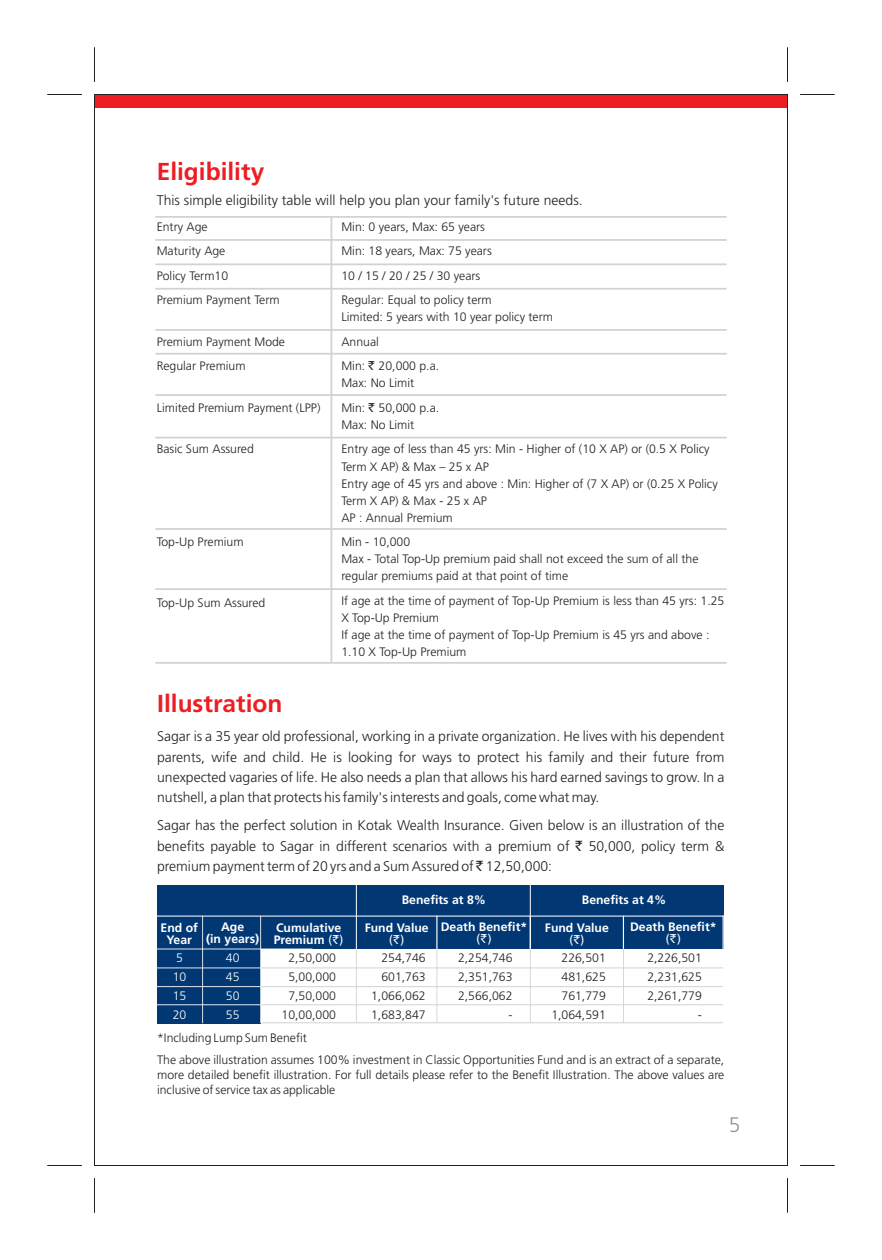
<style>
.page{position:relative;width:882px;height:1260px;background:#fff}
.page>*{position:absolute;margin:0;border:0;box-sizing:border-box;transform-origin:0 0}
.t1{font:700 24.5px "Frutiger";color:#ee1d23}
.t2{font:300 21px "Frutiger";color:#939598}
.t3{font:300 14px/20.3px "Frutiger";color:#231f20;text-align:justify}
.t4{font:300 12.25px/18.7px "Frutiger";color:#231f20}
.t5{font:700 12.25px/12.4px "Frutiger";color:#fff;text-align:center}
.t6{font:300 12.25px/18.7px "Frutiger";color:#fff}
.t7{font:12.25px "Rupee Foradian";color:#fff}
.s1{font-family:"Rupee Foradian";font-weight:400}
</style>
<div class="page">
<hr style="left:94px;top:47px;width:1px;height:35px;background:#231f20">
<hr style="left:47px;top:94px;width:35px;height:1px;background:#231f20">
<hr style="left:800px;top:94px;width:35px;height:1px;background:#231f20">
<hr style="left:787px;top:47px;width:1px;height:35px;background:#231f20">
<hr style="left:47px;top:1165px;width:35px;height:1px;background:#231f20">
<hr style="left:800px;top:1165px;width:35px;height:1px;background:#231f20">
<hr style="left:787px;top:1178px;width:1px;height:35px;background:#231f20">
<hr style="left:94px;top:1178px;width:1px;height:35px;background:#231f20">
<div style="left:94px;top:94px;width:694px;height:14px;background:#ee1d23"></div>
<hr style="left:155px;top:288px;width:572px;height:2px;background:#d1d2d4">
<hr style="left:155px;top:263px;width:572px;height:2px;background:#d1d2d4">
<hr style="left:155px;top:239px;width:572px;height:2px;background:#d1d2d4">
<hr style="left:155px;top:216px;width:572px;height:2px;background:#d1d2d4">
<hr style="left:331px;top:217px;width:1px;height:446px;background:#d1d2d4">
<hr style="left:155px;top:394px;width:572px;height:2px;background:#d1d2d4">
<hr style="left:155px;top:528px;width:572px;height:2px;background:#d1d2d4">
<div style="left:157px;top:885px;width:104px;height:138px;background:#013874"></div>
<div style="left:158px;top:885px;width:565px;height:64px;background:#013874"></div>
<hr style="left:437px;top:916px;width:1px;height:72px;background:#fff">
<hr style="left:623px;top:916px;width:1px;height:72px;background:#fff">
<hr style="left:202px;top:916px;width:1px;height:107px;background:#fff">
<hr style="left:356px;top:885px;width:1px;height:102px;background:#fff">
<hr style="left:260px;top:916px;width:1px;height:107px;background:#fff">
<hr style="left:436px;top:949px;width:1px;height:74px;background:#d1d2d4">
<hr style="left:356px;top:949px;width:1px;height:74px;background:#d1d2d4">
<hr style="left:530px;top:885px;width:1px;height:102px;background:#fff">
<hr style="left:530px;top:949px;width:1px;height:74px;background:#d1d2d4">
<hr style="left:623px;top:949px;width:1px;height:74px;background:#d1d2d4">
<hr style="left:156px;top:967px;width:157px;height:1px;background:#fff">
<hr style="left:157px;top:986px;width:156px;height:1px;background:#fff">
<hr style="left:155px;top:948px;width:158px;height:1px;background:#fff">
<hr style="left:154px;top:916px;width:574px;height:1px;background:#fff">
<hr style="left:156px;top:1004px;width:157px;height:1px;background:#fff">
<hr style="left:261px;top:1022px;width:462px;height:1px;background:#d1d2d4">
<hr style="left:261px;top:1004px;width:462px;height:1px;background:#d1d2d4">
<hr style="left:261px;top:967px;width:462px;height:1px;background:#d1d2d4">
<hr style="left:261px;top:986px;width:462px;height:1px;background:#d1d2d4">
<hr style="left:155px;top:329px;width:572px;height:2px;background:#d1d2d4">
<hr style="left:155px;top:353px;width:572px;height:2px;background:#d1d2d4">
<hr style="left:155px;top:437px;width:572px;height:1px;background:#d1d2d4">
<hr style="left:155px;top:588px;width:572px;height:2px;background:#d1d2d4">
<hr style="left:155px;top:662px;width:572px;height:2px;background:#d1d2d4">
<h1 class="t1" style="left:157px;top:162px;width:109px">Eligibility</h1>
<p class="t3" style="left:157px;top:192px;width:427px">This simple eligibility table will help you plan your family's future needs.</p>
<p class="t4" style="left:157px;top:216px;width:124px;line-height:24.3px">Entry Age<br>Maturity Age<br>Policy Term10<br>Premium Payment Term</p>
<p class="t4" style="left:157px;top:330px;width:130px;line-height:24.3px">Premium Payment Mode<br>Regular Premium</p>
<p class="t4" style="left:157px;top:399px;width:165px">Limited Premium Payment (LPP)</p>
<p class="t4" style="left:157px;top:441px;width:99px">Basic Sum Assured</p>
<p class="t4" style="left:341px;top:216px;width:152px;line-height:24.3px">Min: 0 years, Max: 65 years<br>Min: 18 years, Max: 75 years<br>10 / 15 / 20 / 25 / 30 years<br>Regular: Equal to policy term</p>
<p class="t4" style="left:341px;top:306px;width:213px;line-height:24.5px">Limited: 5 years with 10 year policy term<br>Annual<br>Min: <span class="s1">`</span> 20,000 p.a.</p>
<p class="t4" style="left:341px;top:372px;width:99px;line-height:24.7px">Max: No Limit<br>Min: <span class="s1">`</span> 50,000 p.a.</p>
<p class="t4" style="left:341px;top:414px;width:370px;line-height:24.3px">Max: No Limit<br>Entry age of less than 45 yrs: Min - Higher of (10 X AP) or (0.5 X Policy</p>
<p class="t4" style="left:341px;top:459px;width:378px;line-height:17.2px">Term X AP) &amp; Max – 25 x AP<br>Entry age of 45 yrs and above : Min: Higher of (7 X AP) or (0.25 X Policy<br>Term X AP) &amp; Max - 25 x AP<br>AP : Annual Premium</p>
<p class="t4" style="left:341px;top:534px;width:359px;line-height:17.2px">Min - 10,000<br>Max - Total Top-Up premium paid shall not exceed the sum of all the regular premiums paid at that point of time</p>
<p class="t4" style="left:341px;top:593px;width:384px;line-height:17.2px">If age at the time of payment of Top-Up Premium is less than 45 yrs: 1.25<br>X Top-Up Premium<br>If age at the time of payment of Top-Up Premium is 45 yrs and above :<br>1.10 X Top-Up Premium</p>
<p class="t4" style="left:157px;top:533px;width:88px">Top-Up Premium</p>
<p class="t4" style="left:157px;top:594px;width:110px">Top-Up Sum Assured</p>
<h1 class="t1" style="left:157px;top:693px;width:127px">Illustration</h1>
<p class="t3" style="left:157px;top:728px;width:569px">Sagar is a 35 year old professional, working in a private organization. He lives with his dependent parents, wife and child. He is looking for ways to protect his family and their future from unexpected vagaries of life. He also needs a plan that allows his hard earned savings to grow. In a nutshell, a plan that protects his family's interests and goals, come what may.</p>
<p class="t3" style="left:157px;top:816px;width:569px">Sagar has the perfect solution in Kotak Wealth Insurance. Given below is an illustration of the benefits payable to Sagar in different scenarios with a premium of <span class="s1">`</span> 50,000, policy term &amp; premium payment term of 20 yrs and a Sum Assured of <span class="s1">`</span> 12,50,000:</p>
<p class="t5" style="left:402px;top:894px;width:86px">Benefits at 8%</p>
<p class="t5" style="left:582px;top:894px;width:86px">Benefits at 4%</p>
<p class="t5" style="left:161px;top:922px;width:39px">End of<br>Year</p>
<p class="t5" style="left:206px;top:922px;width:55px">Age<br>(in years)</p>
<p class="t5" style="left:274px;top:922px;width:71px;text-align:left">Cumulative<br>Premium <span class="s1">(`)</span></p>
<p class="t5" style="left:365px;top:922px;width:65px">Fund Value</p>
<p class="t7" style="left:389px;top:934px;width:17px">(`)</p>
<p class="t5" style="left:441px;top:922px;width:88px">Death Benefit*</p>
<p class="t7" style="left:476px;top:934px;width:17px">(`)</p>
<p class="t5" style="left:545px;top:922px;width:65px">Fund Value</p>
<p class="t7" style="left:569px;top:934px;width:17px">(`)</p>
<p class="t5" style="left:630px;top:922px;width:88px">Death Benefit*</p>
<p class="t7" style="left:666px;top:934px;width:17px">(`)</p>
<p class="t6" style="left:173px;top:950px;width:15px">5<br>10<br>15<br>20</p>
<p class="t6" style="left:226px;top:950px;width:15px;text-align:justify">40<br>45<br>50<br>55</p>
<p class="t4" style="left:282px;top:950px;width:56px;text-align:center">2,50,000<br>5,00,000<br>7,50,000<br>10,00,000</p>
<p class="t4" style="left:371px;top:950px;width:56px;text-align:right">254,746<br>601,763<br>1,066,062<br>1,683,847</p>
<p class="t4" style="left:551px;top:950px;width:56px;text-align:right">226,501<br>481,625<br>761,779<br>1,064,591</p>
<p class="t4" style="left:458px;top:950px;width:56px;text-align:right">2,254,746<br>2,351,763<br>2,566,062 -</p>
<p class="t4" style="left:647px;top:950px;width:56px;text-align:right">2,226,501<br>2,231,625<br>2,261,779 -</p>
<p class="t4" style="left:157px;top:1029px;width:569px;line-height:21.3px">*Including Lump Sum Benefit<br>The above illustration assumes 100% investment in Classic Opportunities Fund and is an extract of a separate,</p>
<p class="t4" style="left:157px;top:1068px;width:569px;line-height:14.9px">more detailed benefit illustration. For full details please refer to the Benefit Illustration. The above values are inclusive of service tax as applicable</p>
<h2 class="t2" style="left:729px;top:1117px;width:13px">5</h2>
</div>
